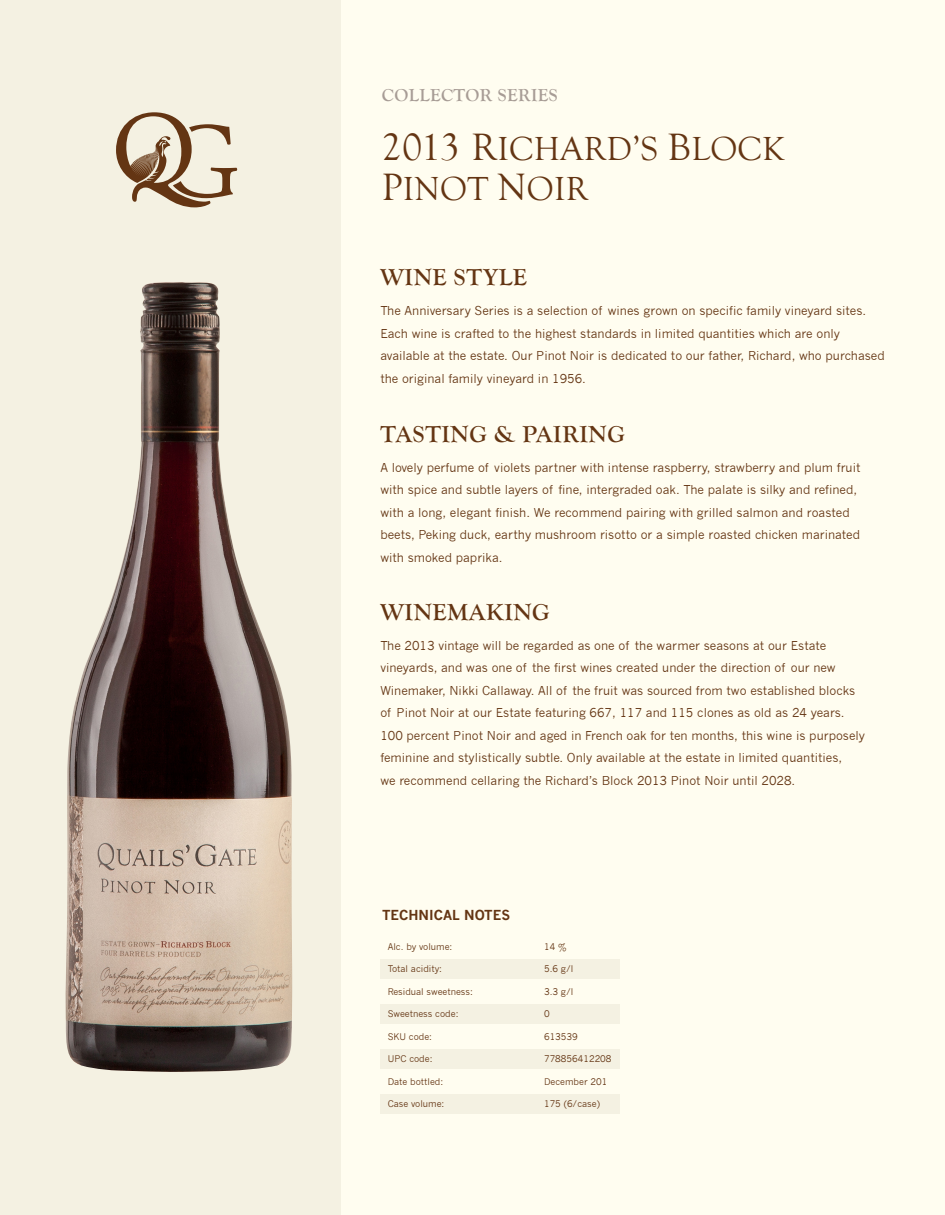
<style>
.page{position:relative;width:945px;height:1215px;background:#fffdf0}
.page>*{position:absolute;margin:0;border:0;box-sizing:border-box;transform-origin:0 0}
.t1{font:34.35px/40.5px "Goudy Old Style T";letter-spacing:.01em;color:#643513}
.t2{font:700 24px "Goudy Old Style T";letter-spacing:.025em;color:#643513}
.t3{font:700 18px "Goudy Old Style T";letter-spacing:.025em;color:#a79c95}
.t4{font:700 13.5px "News Gothic";color:#643513}
.t5{font:12px/22.5px "News Gothic";color:#643513}
.t6{font:9px "News Gothic";color:#643513}
.s1{font-size:39.15px}
</style>
<div class="page">
<div style="left:0;top:0;width:341px;height:1215px;background:#f4f1e2"></div>
<div style="left:380px;top:959px;width:239px;height:19px;background:#f4f1e2"></div>
<div style="left:380px;top:1004px;width:239px;height:19px;background:#f4f1e2"></div>
<div style="left:380px;top:1049px;width:239px;height:19px;background:#f4f1e2"></div>
<div style="left:380px;top:1094px;width:239px;height:19px;background:#f4f1e2"></div>
<svg style="left:116px;top:112px;width:121px;height:95px"></svg>
<img style="left:66px;top:282px;width:227px;height:790px">
<h3 class="t3" style="left:382px;top:85px;width:177px">COLLECTOR SERIES</h3>
<p class="t1" style="left:382px;top:129px;width:404px"><span class="s1">2013 R</span>ICHARD’S <span class="s1">B</span>LOCK<br><span class="s1">P</span>INOT <span class="s1">N</span>OIR</p>
<p class="t2" style="left:380px;top:264px;width:148px">WINE STYLE</p>
<p class="t5" style="left:380px;top:300px;width:506px">The Anniversary Series is a selection of wines grown on specific family vineyard sites.<br>Each wine is crafted to the highest standards in limited quantities which are only available at the estate. Our Pinot Noir is dedicated to our father, Richard, who purchased the original family vineyard in 1956.</p>
<p class="t2" style="left:380px;top:421px;width:246px">TASTING &amp; PAIRING</p>
<p class="t5" style="left:380px;top:456px;width:482px">A lovely perfume of violets partner with intense raspberry, strawberry and plum fruit with spice and subtle layers of fine, intergraded oak. The palate is silky and refined, with a long, elegant finish. We recommend pairing with grilled salmon and roasted beets, Peking duck, earthy mushroom risotto or a simple roasted chicken marinated with smoked paprika.</p>
<p class="t2" style="left:380px;top:598px;width:171px">WINEMAKING</p>
<p class="t5" style="left:380px;top:634px;width:486px">The 2013 vintage will be regarded as one of the warmer seasons at our Estate vineyards, and was one of the first wines created under the direction of our new Winemaker, Nikki Callaway. All of the fruit was sourced from two established blocks of Pinot Noir at our Estate featuring 667, 117 and 115 clones as old as 24 years.<br>100 percent Pinot Noir and aged in French oak for ten months, this wine is purposely feminine and stylistically subtle. Only available at the estate in limited quantities,<br>we recommend cellaring the Richard’s Block 2013 Pinot Noir until 2028.</p>
<p class="t4" style="left:382px;top:906px;width:130px">TECHNICAL NOTES</p>
<p class="t6" style="left:388px;top:941px;width:66px">Alc. by volume:</p>
<p class="t6" style="left:544px;top:941px;width:24px">14 %</p>
<p class="t6" style="left:388px;top:964px;width:56px">Total acidity:</p>
<p class="t6" style="left:544px;top:964px;width:31px">5.6 g/l</p>
<p class="t6" style="left:388px;top:986px;width:87px">Residual sweetness:</p>
<p class="t6" style="left:544px;top:986px;width:31px">3.3 g/l</p>
<p class="t6" style="left:388px;top:1009px;width:72px">Sweetness code:</p>
<p class="t6" style="left:544px;top:1009px;width:7px">0</p>
<p class="t6" style="left:388px;top:1031px;width:46px">SKU code:</p>
<p class="t6" style="left:544px;top:1031px;width:35px">613539</p>
<p class="t6" style="left:388px;top:1054px;width:46px">UPC code:</p>
<p class="t6" style="left:544px;top:1054px;width:69px">778856412208</p>
<p class="t6" style="left:388px;top:1076px;width:57px">Date bottled:</p>
<p class="t6" style="left:544px;top:1076px;width:65px">December 201</p>
<p class="t6" style="left:388px;top:1099px;width:58px">Case volume:</p>
<p class="t6" style="left:544px;top:1099px;width:57px">175 (6/case)</p>
</div>
